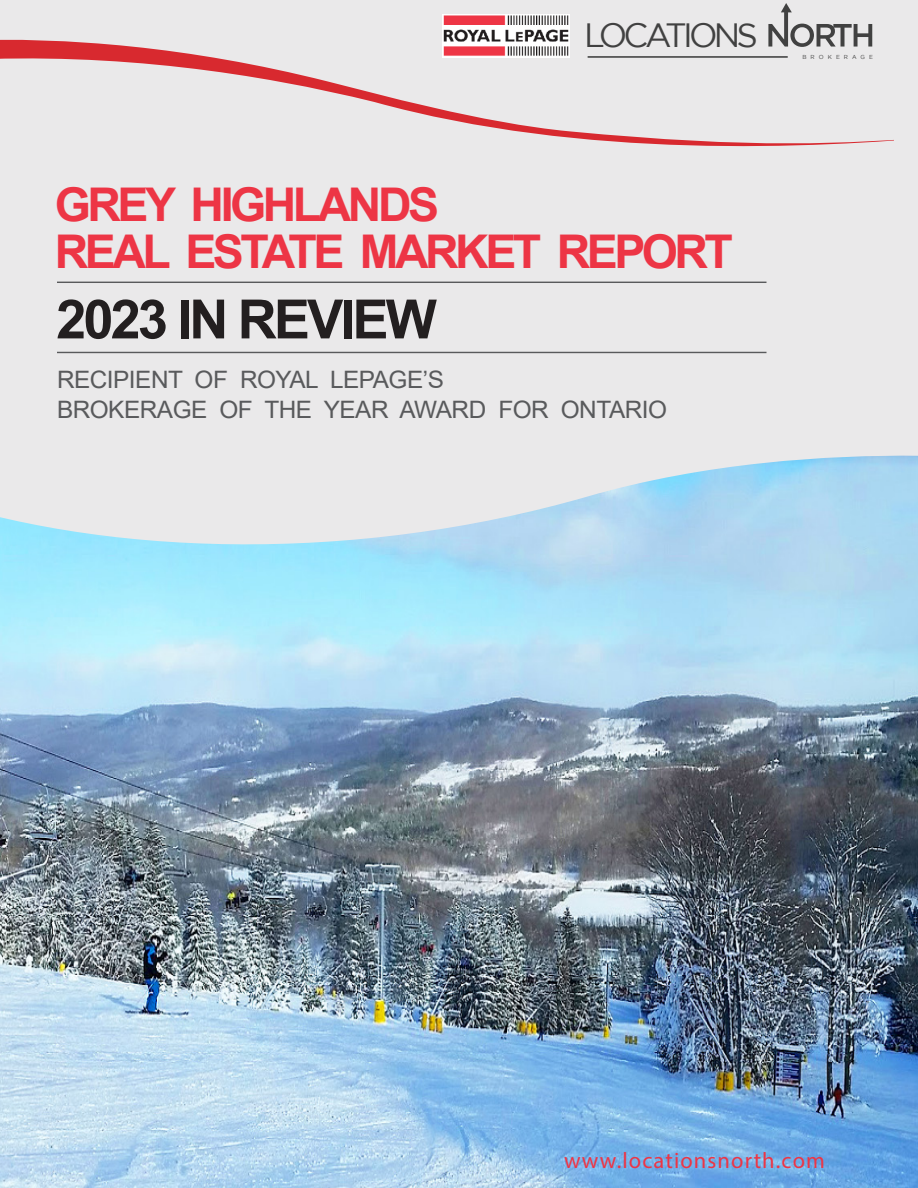
<style>
.page{position:relative;width:918px;height:1188px;background:#fff}
.page>*{position:absolute;margin:0;border:0;box-sizing:border-box;transform-origin:0 0}
.t1{font:700 54.15px "Arial";letter-spacing:-.055em;color:#231f20}
.t2{font:700 46.5px/46.5px "Arial";letter-spacing:-.075em;color:#ed3545}
.t3{font:33.6px "Gotham";letter-spacing:-.115em;color:#414141}
.t4{font:24px/30px "Arial";letter-spacing:-.02em;color:#595a5c}
.t5{font:22.5px "Myriad Pro";letter-spacing:.05em;color:#ed3545}
.t6{font:5.85px "Gotham";letter-spacing:.7em;color:#414141}
</style>
<div class="page">
<img style="left:0;top:564px;width:918px;height:624px">
<svg style="left:0;top:447px;width:918px;height:117px;background:#cae1ee"></svg>
<div style="left:0;top:0;width:918px;height:447px;background:#eae9ea"></div>
<hr style="left:57px;top:352px;width:709px;height:1px;background:#595a5c">
<hr style="left:57px;top:282px;width:709px;height:1px;background:#595a5c">
<img style="left:443px;top:15px;width:126px;height:22px">
<svg style="left:768px;top:3px;width:104px;height:34px"></svg>
<svg style="left:0;top:37px;width:894px;height:110px"></svg>
<p class="t3" style="left:584px;top:17px;width:175px">LOCATIONS</p>
<p class="t6" style="left:802px;top:53px;width:72px">BROKERAGE</p>
<p class="t2" style="left:55px;top:182px;width:680px">GREY HIGHLANDS<br>REAL ESTATE MARKET REPORT</p>
<p class="t1" style="left:56px;top:281px;width:382px">2023 IN REVIEW</p>
<p class="t4" style="left:57px;top:364px;width:612px">RECIPIENT OF ROYAL LEPAGE’S<br>BROKERAGE OF THE YEAR AWARD FOR ONTARIO</p>
<p class="t5" style="left:564px;top:1147px;width:262px">www.locationsnorth.com</p>
</div>
